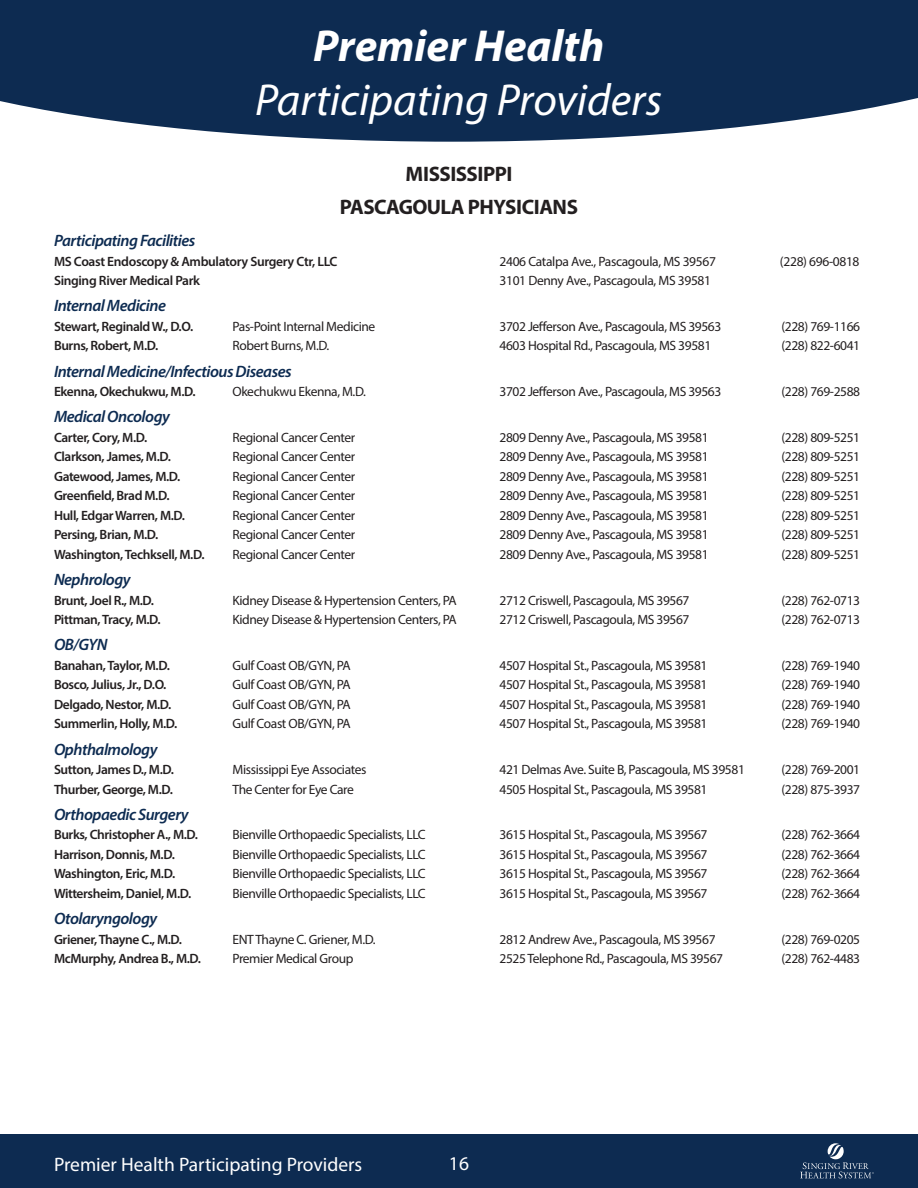
<style>
.page{position:relative;width:918px;height:1188px;background:#fff}
.page>*{position:absolute;margin:0;border:0;box-sizing:border-box;transform-origin:0 0}
.t1{font:italic 45px "Myriad Pro";color:#fff}
.t2{font:italic 700 45px "Myriad Pro";color:#fff}
.t3{font:700 21px "Myriad Pro";letter-spacing:-.025em;color:#231f20}
.t4{font:19.5px "Myriad Pro";color:#fff}
.t5{font:italic 600 16.5px "Myriad Pro";letter-spacing:-.03em;color:#0d2b51}
.t6{font:13.5px "Myriad Pro";letter-spacing:-.03em;color:#231f20}
.t7{font:600 13.5px "Myriad Pro";letter-spacing:-.03em;color:#231f20}
</style>
<div class="page">
<div style="left:0;top:1134px;width:918px;height:54px;background:#0d2b51"></div>
<svg style="left:0;top:0;width:918px;height:142px;background:#233e61"></svg>
<svg style="left:800px;top:1143px;width:74px;height:35px"></svg>
<p class="t2" style="left:313px;top:16px;width:293px">Premier Health</p>
<p class="t1" style="left:255px;top:72px;width:409px">Participating Providers</p>
<p class="t3" style="left:406px;top:160px;width:108px">MISSISSIPPI</p>
<p class="t3" style="left:340px;top:193px;width:240px">PASCAGOULA PHYSICIANS</p>
<p class="t5" style="left:54px;top:230px;width:143px">Participating Facilities</p>
<p class="t7" style="left:54px;top:253px;width:285px">MS Coast Endoscopy &amp; Ambulatory Surgery Ctr, LLC</p>
<p class="t6" style="left:499px;top:253px;width:218px">2406 Catalpa Ave., Pascagoula, MS 39567</p>
<p class="t6" style="left:780px;top:253px;width:81px">(228) 696-0818</p>
<p class="t7" style="left:54px;top:272px;width:148px">Singing River Medical Park</p>
<p class="t6" style="left:500px;top:272px;width:213px">3101 Denny Ave., Pascagoula, MS 39581</p>
<p class="t5" style="left:54px;top:295px;width:113px">Internal Medicine</p>
<p class="t7" style="left:54px;top:318px;width:141px">Stewart, Reginald W., D.O.</p>
<p class="t6" style="left:232px;top:318px;width:144px">Pas-Point Internal Medicine</p>
<p class="t6" style="left:500px;top:318px;width:223px">3702 Jefferson Ave., Pascagoula, MS 39563</p>
<p class="t6" style="left:782px;top:318px;width:80px">(228) 769-1166</p>
<p class="t7" style="left:54px;top:337px;width:106px">Burns, Robert, M.D.</p>
<p class="t6" style="left:232px;top:338px;width:98px">Robert Burns, M.D.</p>
<p class="t6" style="left:500px;top:338px;width:213px">4603 Hospital Rd., Pascagoula, MS 39581</p>
<p class="t6" style="left:782px;top:338px;width:80px">(228) 822-6041</p>
<p class="t5" style="left:54px;top:361px;width:239px">Internal Medicine/Infectious Diseases</p>
<p class="t7" style="left:54px;top:383px;width:143px">Ekenna, Okechukwu, M.D.</p>
<p class="t6" style="left:232px;top:383px;width:135px">Okechukwu Ekenna, M.D.</p>
<p class="t6" style="left:500px;top:383px;width:223px">3702 Jefferson Ave., Pascagoula, MS 39563</p>
<p class="t6" style="left:782px;top:383px;width:80px">(228) 769-2588</p>
<p class="t5" style="left:54px;top:406px;width:118px">Medical Oncology</p>
<p class="t7" style="left:54px;top:429px;width:95px">Carter, Cory, M.D.</p>
<p class="t6" style="left:232px;top:429px;width:124px">Regional Cancer Center</p>
<p class="t6" style="left:500px;top:429px;width:211px">2809 Denny Ave., Pascagoula, MS 39581</p>
<p class="t6" style="left:782px;top:429px;width:80px">(228) 809-5251</p>
<p class="t7" style="left:54px;top:448px;width:118px">Clarkson, James, M.D.</p>
<p class="t6" style="left:232px;top:449px;width:124px">Regional Cancer Center</p>
<p class="t6" style="left:500px;top:449px;width:211px">2809 Denny Ave., Pascagoula, MS 39581</p>
<p class="t6" style="left:782px;top:449px;width:80px">(228) 809-5251</p>
<p class="t7" style="left:54px;top:468px;width:128px">Gatewood, James, M.D.</p>
<p class="t6" style="left:232px;top:468px;width:124px">Regional Cancer Center</p>
<p class="t6" style="left:500px;top:468px;width:211px">2809 Denny Ave., Pascagoula, MS 39581</p>
<p class="t6" style="left:782px;top:468px;width:80px">(228) 809-5251</p>
<p class="t7" style="left:54px;top:487px;width:117px">Greenfield, Brad M.D.</p>
<p class="t6" style="left:232px;top:488px;width:124px">Regional Cancer Center</p>
<p class="t6" style="left:500px;top:488px;width:211px">2809 Denny Ave., Pascagoula, MS 39581</p>
<p class="t6" style="left:782px;top:488px;width:80px">(228) 809-5251</p>
<p class="t7" style="left:54px;top:507px;width:133px">Hull, Edgar Warren, M.D.</p>
<p class="t6" style="left:232px;top:507px;width:124px">Regional Cancer Center</p>
<p class="t6" style="left:500px;top:507px;width:211px">2809 Denny Ave., Pascagoula, MS 39581</p>
<p class="t6" style="left:782px;top:507px;width:80px">(228) 809-5251</p>
<p class="t7" style="left:54px;top:526px;width:106px">Persing, Brian, M.D.</p>
<p class="t6" style="left:232px;top:527px;width:124px">Regional Cancer Center</p>
<p class="t6" style="left:500px;top:527px;width:211px">2809 Denny Ave., Pascagoula, MS 39581</p>
<p class="t6" style="left:782px;top:527px;width:80px">(228) 809-5251</p>
<p class="t7" style="left:54px;top:546px;width:152px">Washington, Techksell, M.D.</p>
<p class="t6" style="left:232px;top:546px;width:124px">Regional Cancer Center</p>
<p class="t6" style="left:500px;top:546px;width:211px">2809 Denny Ave., Pascagoula, MS 39581</p>
<p class="t6" style="left:782px;top:546px;width:80px">(228) 809-5251</p>
<p class="t5" style="left:54px;top:569px;width:78px">Nephrology</p>
<p class="t7" style="left:54px;top:592px;width:102px">Brunt, Joel R., M.D.</p>
<p class="t6" style="left:232px;top:592px;width:226px">Kidney Disease &amp; Hypertension Centers, PA</p>
<p class="t6" style="left:500px;top:592px;width:192px">2712 Criswell, Pascagoula, MS 39567</p>
<p class="t6" style="left:782px;top:592px;width:80px">(228) 762-0713</p>
<p class="t7" style="left:54px;top:611px;width:108px">Pittman, Tracy, M.D.</p>
<p class="t6" style="left:232px;top:611px;width:226px">Kidney Disease &amp; Hypertension Centers, PA</p>
<p class="t6" style="left:500px;top:611px;width:192px">2712 Criswell, Pascagoula, MS 39567</p>
<p class="t6" style="left:782px;top:611px;width:80px">(228) 762-0713</p>
<p class="t5" style="left:54px;top:634px;width:55px">OB/GYN</p>
<p class="t7" style="left:54px;top:657px;width:117px">Banahan, Taylor, M.D.</p>
<p class="t6" style="left:232px;top:657px;width:120px">Gulf Coast OB/GYN, PA</p>
<p class="t6" style="left:500px;top:657px;width:210px">4507 Hospital St., Pascagoula, MS 39581</p>
<p class="t6" style="left:782px;top:657px;width:80px">(228) 769-1940</p>
<p class="t7" style="left:54px;top:676px;width:114px">Bosco, Julius, Jr., D.O.</p>
<p class="t6" style="left:232px;top:677px;width:120px">Gulf Coast OB/GYN, PA</p>
<p class="t6" style="left:500px;top:677px;width:210px">4507 Hospital St., Pascagoula, MS 39581</p>
<p class="t6" style="left:782px;top:677px;width:80px">(228) 769-1940</p>
<p class="t7" style="left:54px;top:696px;width:119px">Delgado, Nestor, M.D.</p>
<p class="t6" style="left:232px;top:696px;width:120px">Gulf Coast OB/GYN, PA</p>
<p class="t6" style="left:500px;top:696px;width:210px">4507 Hospital St., Pascagoula, MS 39581</p>
<p class="t6" style="left:782px;top:696px;width:80px">(228) 769-1940</p>
<p class="t7" style="left:54px;top:715px;width:125px">Summerlin, Holly, M.D.</p>
<p class="t6" style="left:232px;top:716px;width:120px">Gulf Coast OB/GYN, PA</p>
<p class="t6" style="left:500px;top:716px;width:210px">4507 Hospital St., Pascagoula, MS 39581</p>
<p class="t6" style="left:782px;top:716px;width:80px">(228) 769-1940</p>
<p class="t5" style="left:54px;top:739px;width:105px">Ophthalmology</p>
<p class="t7" style="left:54px;top:761px;width:121px">Sutton, James D., M.D.</p>
<p class="t6" style="left:232px;top:761px;width:135px">Mississippi Eye Associates</p>
<p class="t6" style="left:500px;top:761px;width:247px">421 Delmas Ave. Suite B, Pascagoula, MS 39581</p>
<p class="t6" style="left:782px;top:761px;width:80px">(228) 769-2001</p>
<p class="t7" style="left:54px;top:781px;width:121px">Thurber, George, M.D.</p>
<p class="t6" style="left:232px;top:781px;width:123px">The Center for Eye Care</p>
<p class="t6" style="left:500px;top:781px;width:210px">4505 Hospital St., Pascagoula, MS 39581</p>
<p class="t6" style="left:782px;top:781px;width:80px">(228) 875-3937</p>
<p class="t5" style="left:54px;top:804px;width:136px">Orthopaedic Surgery</p>
<p class="t7" style="left:54px;top:826px;width:146px">Burks, Christopher A., M.D.</p>
<p class="t6" style="left:232px;top:827px;width:195px">Bienville Orthopaedic Specialists, LLC</p>
<p class="t6" style="left:500px;top:827px;width:210px">3615 Hospital St., Pascagoula, MS 39567</p>
<p class="t6" style="left:782px;top:827px;width:80px">(228) 762-3664</p>
<p class="t7" style="left:54px;top:846px;width:122px">Harrison, Donnis, M.D.</p>
<p class="t6" style="left:232px;top:846px;width:195px">Bienville Orthopaedic Specialists, LLC</p>
<p class="t6" style="left:500px;top:846px;width:210px">3615 Hospital St., Pascagoula, MS 39567</p>
<p class="t6" style="left:782px;top:846px;width:80px">(228) 762-3664</p>
<p class="t7" style="left:54px;top:865px;width:123px">Washington, Eric, M.D.</p>
<p class="t6" style="left:232px;top:866px;width:195px">Bienville Orthopaedic Specialists, LLC</p>
<p class="t6" style="left:500px;top:866px;width:210px">3615 Hospital St., Pascagoula, MS 39567</p>
<p class="t6" style="left:782px;top:866px;width:80px">(228) 762-3664</p>
<p class="t7" style="left:54px;top:885px;width:139px">Wittersheim, Daniel, M.D.</p>
<p class="t6" style="left:232px;top:885px;width:195px">Bienville Orthopaedic Specialists, LLC</p>
<p class="t6" style="left:500px;top:885px;width:210px">3615 Hospital St., Pascagoula, MS 39567</p>
<p class="t6" style="left:782px;top:885px;width:80px">(228) 762-3664</p>
<p class="t5" style="left:54px;top:908px;width:105px">Otolaryngology</p>
<p class="t7" style="left:54px;top:931px;width:130px">Griener, Thayne C., M.D.</p>
<p class="t6" style="left:232px;top:931px;width:145px">ENT Thayne C. Griener, M.D.</p>
<p class="t6" style="left:500px;top:931px;width:218px">2812 Andrew Ave., Pascagoula, MS 39567</p>
<p class="t6" style="left:782px;top:931px;width:80px">(228) 769-0205</p>
<p class="t7" style="left:54px;top:950px;width:149px">McMurphy, Andrea B., M.D.</p>
<p class="t6" style="left:232px;top:950px;width:122px">Premier Medical Group</p>
<p class="t6" style="left:500px;top:950px;width:225px">2525 Telephone Rd., Pascagoula, MS 39567</p>
<p class="t6" style="left:782px;top:950px;width:80px">(228) 762-4483</p>
<h3 class="t4" style="left:54px;top:1152px;width:310px">Premier Health Participating Providers</h3>
<p class="t4" style="left:449px;top:1151px;width:22px">16</p>
</div>
